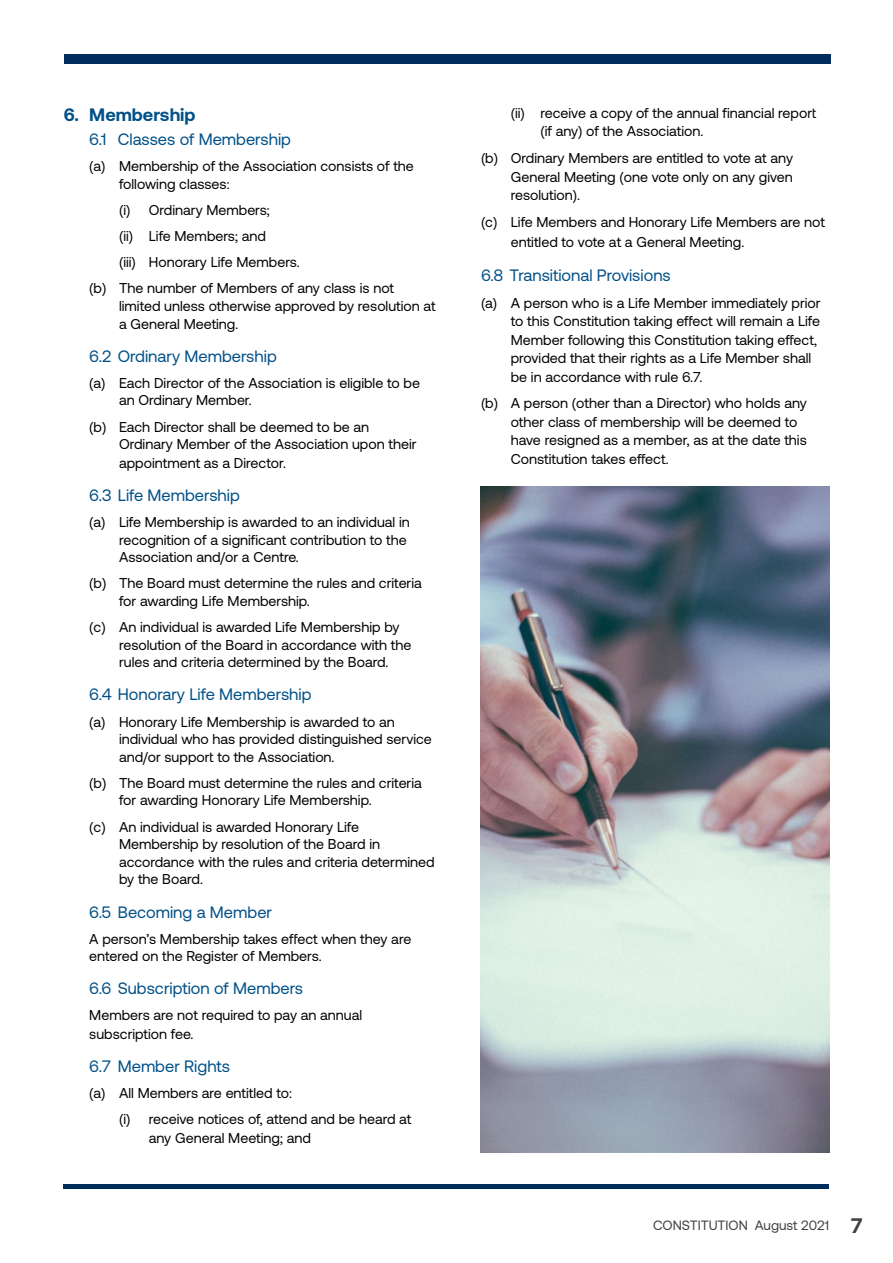
<style>
.page{position:relative;width:893px;height:1263px;background:#fff}
.page>*{position:absolute;margin:0;border:0;box-sizing:border-box;transform-origin:0 0}
.t1{font:700 18px "Aeonik";color:#005088}
.t2{font:16.5px "Aeonik";color:#005088}
.t3{font:14.25px/17.5px "Aeonik";color:#000}
.t4{font:13.5px "Aeonik";color:#414042}
.s1{font-weight:700;font-size:21px}
</style>
<div class="page">
<img style="left:480px;top:486px;width:349px;height:666px">
<div style="left:64px;top:1184px;width:765px;height:5px;background:#002e5c"></div>
<div style="left:64px;top:55px;width:767px;height:9px;background:#002e5c"></div>
<p class="t1" style="left:64px;top:104px;width:133px">6. Membership</p>
<p class="t2" style="left:89px;top:130px;width:203px">6.1 Classes of Membership</p>
<p class="t3" style="left:119px;top:158px;width:296px;text-indent:-30px">(a) Membership of the Association consists of the following classes:</p>
<p class="t3" style="left:119px;top:201px;width:152px">(i) Ordinary Members;</p>
<p class="t3" style="left:119px;top:227px;width:148px">(ii) Life Members; and</p>
<p class="t3" style="left:119px;top:254px;width:182px">(iii) Honorary Life Members.</p>
<p class="t3" style="left:89px;top:280px;width:306px">(b) The number of Members of any class is not</p>
<p class="t3" style="left:119px;top:297px;width:318px">limited unless otherwise approved by resolution at a General Meeting.</p>
<p class="t2" style="left:89px;top:347px;width:189px">6.2 Ordinary Membership</p>
<p class="t3" style="left:119px;top:374px;width:302px;text-indent:-30px">(a) Each Director of the Association is eligible to be an Ordinary Member.</p>
<p class="t3" style="left:119px;top:418px;width:299px;line-height:18px;text-indent:-30px">(b) Each Director shall be deemed to be an<br>Ordinary Member of the Association upon their appointment as a Director.</p>
<p class="t2" style="left:89px;top:486px;width:152px">6.3 Life Membership</p>
<p class="t3" style="left:119px;top:513px;width:292px;text-indent:-30px">(a) Life Membership is awarded to an individual in recognition of a significant contribution to the<br>Association and/or a Centre.</p>
<p class="t3" style="left:119px;top:575px;width:304px;text-indent:-30px">(b) The Board must determine the rules and criteria for awarding Life Membership.</p>
<p class="t3" style="left:119px;top:618px;width:294px;text-indent:-30px">(c) An individual is awarded Life Membership by resolution of the Board in accordance with the rules and criteria determined by the Board.</p>
<p class="t2" style="left:89px;top:685px;width:224px">6.4 Honorary Life Membership</p>
<p class="t3" style="left:119px;top:713px;width:314px;text-indent:-30px">(a) Honorary Life Membership is awarded to an individual who has provided distinguished service and/or support to the Association.</p>
<p class="t3" style="left:119px;top:774px;width:304px;text-indent:-30px">(b) The Board must determine the rules and criteria for awarding Honorary Life Membership.</p>
<p class="t3" style="left:119px;top:818px;width:317px;text-indent:-30px">(c) An individual is awarded Honorary Life Membership by resolution of the Board in accordance with the rules and criteria determined by the Board.</p>
<p class="t2" style="left:89px;top:903px;width:184px">6.5 Becoming a Member</p>
<p class="t3" style="left:89px;top:930px;width:324px">A person’s Membership takes effect when they are entered on the Register of Members.</p>
<p class="t2" style="left:89px;top:979px;width:215px">6.6 Subscription of Members</p>
<p class="t3" style="left:89px;top:1006px;width:274px;line-height:18.5px">Members are not required to pay an annual subscription fee.</p>
<p class="t2" style="left:89px;top:1057px;width:142px">6.7 Member Rights</p>
<p class="t3" style="left:119px;top:1080px;width:293px;line-height:26.1px;text-indent:-30px">(a) All Members are entitled to:<br>(i) receive notices of, attend and be heard at</p>
<p class="t3" style="left:149px;top:1129px;width:164px">any General Meeting; and</p>
<p class="t3" style="left:541px;top:104px;width:277px;line-height:18.5px;text-indent:-30px">(ii) receive a copy of the annual financial report (if any) of the Association.</p>
<p class="t3" style="left:511px;top:149px;width:284px;line-height:18.5px;text-align:justify;text-indent:-30px">(b) Ordinary Members are entitled to vote at any General Meeting (one vote only on any given resolution).</p>
<p class="t3" style="left:511px;top:213px;width:315px;line-height:19.4px;text-indent:-30px">(c) Life Members and Honorary Life Members are not entitled to vote at a General Meeting.</p>
<p class="t2" style="left:481px;top:266px;width:191px">6.8 Transitional Provisions</p>
<p class="t3" style="left:511px;top:293px;width:311px;line-height:18.5px;text-indent:-30px">(a) A person who is a Life Member immediately prior to this Constitution taking effect will remain a Life Member following this Constitution taking effect, provided that their rights as a Life Member shall be in accordance with rule 6.7.</p>
<p class="t3" style="left:511px;top:394px;width:298px;line-height:18.5px;text-indent:-30px">(b) A person (other than a Director) who holds any other class of membership will be deemed to have resigned as a member, as at the date this Constitution takes effect.</p>
<p class="t4" style="left:653px;top:1218px;width:211px">CONSTITUTION August 2021 <span class="s1">7</span></p>
</div>
